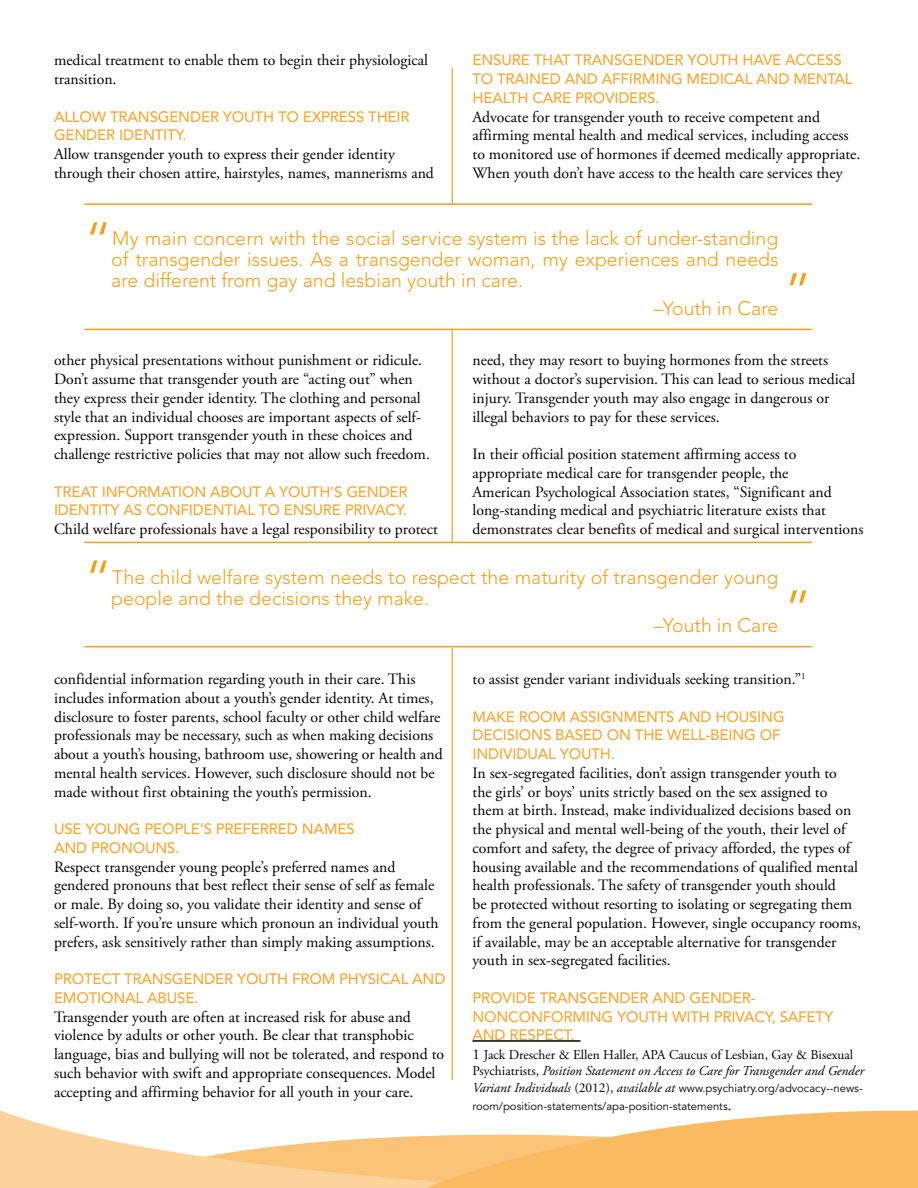
<style>
.page{position:relative;width:918px;height:1188px;background:#fff}
.page>*{position:absolute;margin:0;border:0;box-sizing:border-box;transform-origin:0 0}
.t1{font:300 54px "Avenir LT Std";color:#f6a01a}
.t2{font:300 19.5px/21px "Avenir LT Std";color:#f6a01a;text-align:justify}
.t3{font:15.75px/18.8px "Adobe Garamond Pro";color:#000}
.t4{font:500 15px/18.8px "Avenir LT Std";letter-spacing:-.01em;color:#f7a833}
.t5{font:13.5px/16.5px "Adobe Garamond Pro";color:#000}
.t6{font:11.25px/18px "Avenir LT Std";color:#000}
.s1{font-style:italic}
.s2{font-size:15px}
.s3{font-family:"Adobe Garamond Pro";font-style:italic;font-size:13.5px}
.s4{font-family:"Adobe Garamond Pro";font-size:13.5px}
.s5{font-family:"Adobe Garamond Pro";font-size:15px}
</style>
<div class="page">
<hr style="left:472px;top:1040px;width:108px;height:2px;background:#000">
<svg style="left:0;top:1110px;width:322px;height:78px;fill:#fdd39c"></svg>
<svg style="left:322px;top:1110px;width:596px;height:78px;fill:#faba62"></svg>
<hr style="left:452px;top:68px;width:1px;height:1012px;background:#f9b14b">
<div style="left:84px;top:205px;width:728px;height:124px;background:#fff"></div>
<hr style="left:84px;top:203px;width:728px;height:2px;background:#f6a01a">
<hr style="left:84px;top:329px;width:728px;height:1px;background:#f6a01a">
<div style="left:84px;top:543px;width:728px;height:105px;background:#fff"></div>
<hr style="left:84px;top:542px;width:728px;height:1px;background:#f6a01a">
<hr style="left:84px;top:646px;width:728px;height:1px;background:#f6a01a">
<p class="t3" style="left:54px;top:52px;width:376px">medical treatment to enable them to begin their physiological transition.</p>
<p class="t4" style="left:54px;top:107px;width:357px">ALLOW TRANSGENDER YOUTH TO EXPRESS THEIR<br>GENDER IDENTITY.</p>
<p class="t3" style="left:54px;top:145px;width:381px">Allow transgender youth to express their gender identity through their chosen attire, hairstyles, names, mannerisms and</p>
<p class="t4" style="left:472px;top:51px;width:382px">ENSURE THAT TRANSGENDER YOUTH HAVE ACCESS<br>TO TRAINED AND AFFIRMING MEDICAL AND MENTAL<br>HEALTH CARE PROVIDERS.</p>
<p class="t3" style="left:472px;top:108px;width:389px">Advocate for transgender youth to receive competent and affirming mental health and medical services, including access to monitored use of hormones if deemed medically appropriate.<br>When youth don’t have access to the health care services they</p>
<h1 class="t1" style="left:84px;top:210px;width:30px">“</h1>
<p class="t2" style="left:111px;top:228px;width:669px">My main concern with the social service system is the lack of under-standing of transgender issues. As a transgender woman, my experiences and needs are different from gay and lesbian youth in care.</p>
<p class="t2" style="left:653px;top:298px;width:127px"><span class="s1">–</span>Youth in Care</p>
<h1 class="t1" style="left:784px;top:261px;width:30px">”</h1>
<p class="t3" style="left:54px;top:352px;width:377px">other physical presentations without punishment or ridicule.<br>Don’t assume that transgender youth are “acting out” when they express their gender identity. The clothing and personal style that an individual chooses are important aspects of self&shy;expression. Support transgender youth in these choices and challenge restrictive policies that may not allow such freedom.</p>
<p class="t4" style="left:54px;top:482px;width:355px">TREAT INFORMATION ABOUT A YOUTH’S GENDER<br>IDENTITY AS CONFIDENTIAL TO ENSURE PRIVACY.</p>
<p class="t3" style="left:54px;top:520px;width:385px">Child welfare professionals have a legal responsibility to protect</p>
<p class="t3" style="left:472px;top:352px;width:384px">need, they may resort to buying hormones from the streets without a doctor’s supervision. This can lead to serious medical injury. Transgender youth may also engage in dangerous or illegal behaviors to pay for these services.</p>
<p class="t3" style="left:472px;top:445px;width:393px">In their official position statement affirming access to appropriate medical care for transgender people, the<br>American Psychological Association states, “Significant and long-standing medical and psychiatric literature exists that demonstrates clear benefits of medical and surgical interventions</p>
<h1 class="t1" style="left:84px;top:548px;width:30px">“</h1>
<p class="t2" style="left:111px;top:567px;width:669px">The child welfare system needs to respect the maturity of transgender young people and the decisions they make.</p>
<p class="t2" style="left:653px;top:615px;width:127px"><span class="s1">–</span>Youth in Care</p>
<h1 class="t1" style="left:784px;top:578px;width:30px">”</h1>
<p class="t3" style="left:54px;top:670px;width:390px">confidential information regarding youth in their care. This includes information about a youth’s gender identity. At times, disclosure to foster parents, school faculty or other child welfare professionals may be necessary, such as when making decisions about a youth’s housing, bathroom use, showering or health and mental health services. However, such disclosure should not be made without first obtaining the youth’s permission.</p>
<p class="t4" style="left:54px;top:820px;width:302px">USE YOUNG PEOPLE’S PREFERRED NAMES<br>AND PRONOUNS.</p>
<p class="t3" style="left:54px;top:858px;width:386px">Respect transgender young people’s preferred names and gendered pronouns that best reflect their sense of self as female or male. By doing so, you validate their identity and sense of self-worth. If you’re unsure which pronoun an individual youth prefers, ask sensitively rather than simply making assumptions.</p>
<p class="t4" style="left:54px;top:970px;width:393px">PROTECT TRANSGENDER YOUTH FROM PHYSICAL AND<br>EMOTIONAL ABUSE.</p>
<p class="t3" style="left:54px;top:1008px;width:392px">Transgender youth are often at increased risk for abuse and violence by adults or other youth. Be clear that transphobic language, bias and bullying will not be tolerated, and respond to such behavior with swift and appropriate consequences. Model accepting and affirming behavior for all youth in your care.</p>
<p class="t3" style="left:472px;top:670px;width:335px">to assist gender variant individuals seeking transition.”<sup>1</sup></p>
<p class="t4" style="left:472px;top:707px;width:314px">MAKE ROOM ASSIGNMENTS AND HOUSING<br>DECISIONS BASED ON THE WELL-BEING OF<br>INDIVIDUAL YOUTH.</p>
<p class="t3" style="left:472px;top:764px;width:390px">In sex-segregated facilities, don’t assign transgender youth to<br>the girls’ or boys’ units strictly based on the sex assigned to them at birth. Instead, make individualized decisions based on the physical and mental well-being of the youth, their level of comfort and safety, the degree of privacy afforded, the types of housing available and the recommendations of qualified mental health professionals. The safety of transgender youth should<br>be protected without resorting to isolating or segregating them from the general population. However, single occupancy rooms, if available, may be an acceptable alternative for transgender youth in sex-segregated facilities.</p>
<p class="t4" style="left:472px;top:989px;width:362px">PROVIDE TRANSGENDER AND GENDER-<br>NONCONFORMING YOUTH WITH PRIVACY, SAFETY<br>AND RESPECT.</p>
<p class="t5" style="left:472px;top:1047px;width:393px"><span class="s2">1</span> Jack Drescher &amp; Ellen Haller, APA Caucus of Lesbian, Gay &amp; Bisexual<br>Psychiatrists, <span class="s1">Position Statement on Access to Care for Transgender and Gender</span></p>
<p class="t6" style="left:473px;top:1079px;width:392px"><span class="s3">Variant Individuals</span> <span class="s4">(2012),</span> <span class="s3">available at</span> www.psychiatry.org/advocacy--news&shy;room/position-statements/apa-position-statements<span class="s5">.</span></p>
</div>
